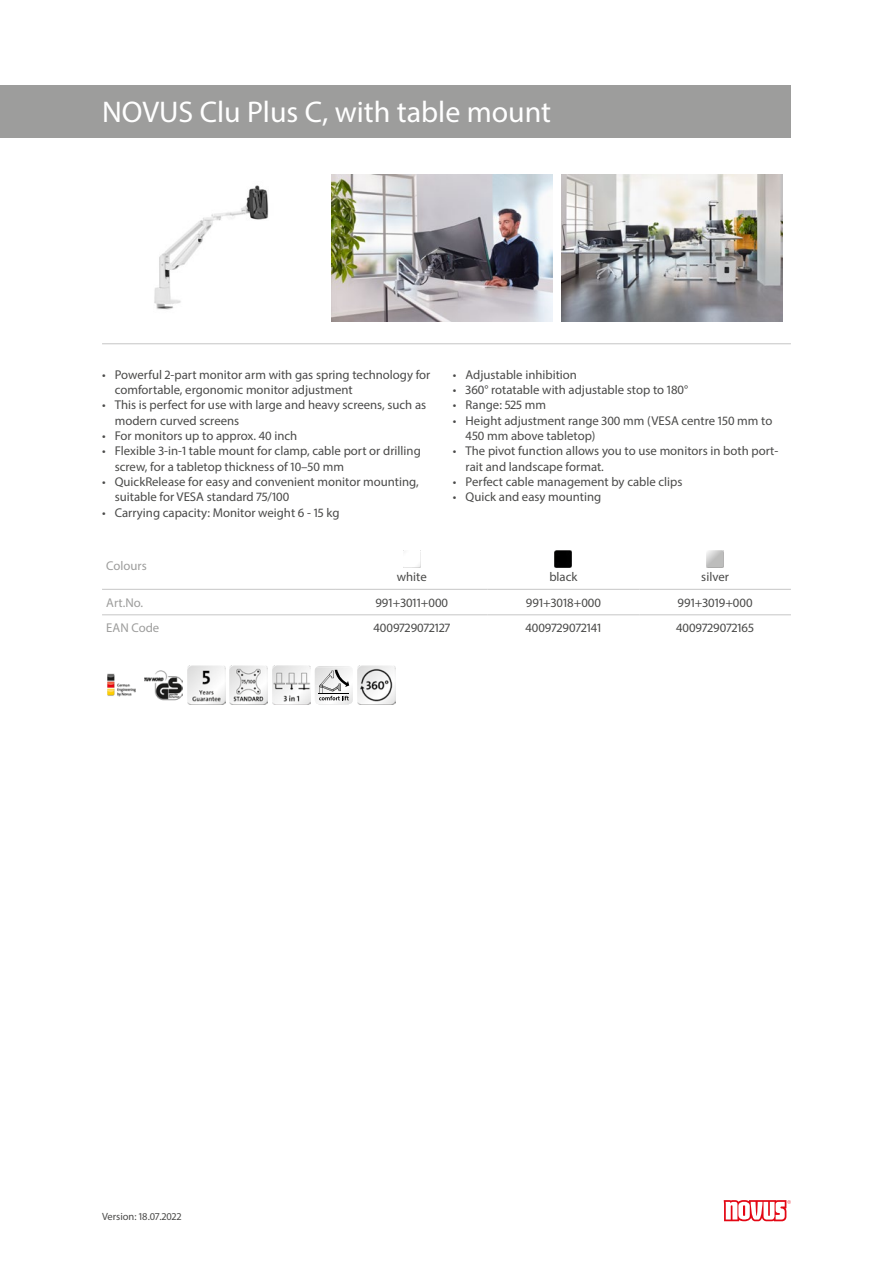
<style>
.page{position:relative;width:893px;height:1263px;background:#fff}
.page>*{position:absolute;margin:0;border:0;box-sizing:border-box;transform-origin:0 0}
.Produktname{font:30px "Myriad Pro";color:#fff}
.Produkttabelle_Zentr{font:12.75px/15.3px "Myriad Pro";color:#4a4a49}
.Produkttabelle_Links{font:12.75px "Myriad Pro";color:#9d9d9c}
.Farbildtext{font:12.75px "Myriad Pro";color:#4a4a49}
.t1{font:10.5px "Myriad Pro";color:#4a4a49}
</style>
<div class="page">
<img style="left:154px;top:185px;width:115px;height:125px">
<img style="left:332px;top:174px;width:221px;height:148px">
<img style="left:561px;top:174px;width:221px;height:148px">
<hr style="left:102px;top:343px;width:689px;height:1px;background:#c6c6c6">
<img style="left:107px;top:673px;width:29px;height:24px">
<img style="left:145px;top:670px;width:38px;height:31px">
<img style="left:187px;top:666px;width:38px;height:38px">
<img style="left:230px;top:666px;width:38px;height:38px">
<img style="left:272px;top:666px;width:38px;height:38px">
<img style="left:315px;top:688px;width:38px;height:16px">
<svg style="left:315px;top:666px;width:37px;height:34px"></svg>
<img style="left:357px;top:666px;width:38px;height:38px">
<svg style="left:724px;top:1200px;width:67px;height:21px"></svg>
<div style="left:0;top:85px;width:791px;height:53px;background:#9d9d9c"></div>
<hr style="left:102px;top:589px;width:234px;height:1px;background:#c6c6c6">
<hr style="left:336px;top:589px;width:152px;height:1px;background:#c6c6c6">
<hr style="left:488px;top:589px;width:151px;height:1px;background:#c6c6c6">
<hr style="left:639px;top:589px;width:152px;height:1px;background:#c6c6c6">
<hr style="left:102px;top:614px;width:234px;height:1px;background:#c6c6c6">
<hr style="left:336px;top:614px;width:152px;height:1px;background:#c6c6c6">
<hr style="left:488px;top:614px;width:151px;height:1px;background:#c6c6c6">
<hr style="left:639px;top:614px;width:152px;height:1px;background:#c6c6c6">
<img style="left:403px;top:565px;width:17px;height:3px">
<img style="left:555px;top:551px;width:17px;height:17px">
<img style="left:707px;top:551px;width:17px;height:17px">
<p class="Produktname" style="left:102px;top:94px;width:451px">NOVUS Clu Plus C, with table mount</p>
<p class="Produkttabelle_Zentr" style="left:115px;top:367px;width:317px;text-indent:-13px">• Powerful 2-part monitor arm with gas spring technology for comfortable, ergonomic monitor adjustment</p>
<p class="Produkttabelle_Zentr" style="left:115px;top:397px;width:313px;text-indent:-13px">• This is perfect for use with large and heavy screens, such as modern curved screens</p>
<p class="Produkttabelle_Zentr" style="left:102px;top:428px;width:197px">• For monitors up to approx. 40 inch</p>
<p class="Produkttabelle_Zentr" style="left:115px;top:443px;width:307px;text-indent:-13px">• Flexible 3-in-1 table mount for clamp, cable port or drilling screw, for a tabletop thickness of 10–50 mm</p>
<p class="Produkttabelle_Zentr" style="left:115px;top:474px;width:305px;text-indent:-13px">• QuickRelease for easy and convenient monitor mounting, suitable for VESA standard 75/100</p>
<p class="Produkttabelle_Zentr" style="left:102px;top:504px;width:239px">• Carrying capacity: Monitor weight 6 - 15 kg</p>
<p class="Produkttabelle_Zentr" style="left:453px;top:367px;width:126px">• Adjustable inhibition</p>
<p class="Produkttabelle_Zentr" style="left:453px;top:382px;width:237px">• 360° rotatable with adjustable stop to 180°</p>
<p class="Produkttabelle_Zentr" style="left:453px;top:397px;width:95px">• Range: 525 mm</p>
<p class="Produkttabelle_Zentr" style="left:466px;top:413px;width:308px;text-indent:-13px">• Height adjustment range 300 mm (VESA centre 150 mm to<br>450 mm above tabletop)</p>
<p class="Produkttabelle_Zentr" style="left:466px;top:443px;width:314px;text-indent:-13px">• The pivot function allows you to use monitors in both port&shy;rait and landscape format.</p>
<p class="Produkttabelle_Zentr" style="left:453px;top:474px;width:231px">• Perfect cable management by cable clips</p>
<p class="Produkttabelle_Zentr" style="left:453px;top:489px;width:150px">• Quick and easy mounting</p>
<p class="Produkttabelle_Links" style="left:106px;top:558px;width:42px">Colours</p>
<p class="Farbildtext" style="left:397px;top:569px;width:31px">white</p>
<p class="Farbildtext" style="left:549px;top:569px;width:30px">black</p>
<p class="Farbildtext" style="left:701px;top:569px;width:29px">silver</p>
<p class="Produkttabelle_Links" style="left:106px;top:595px;width:38px">Art.No.</p>
<p class="Produkttabelle_Zentr" style="left:375px;top:595px;width:74px">991+3011+000</p>
<p class="Produkttabelle_Zentr" style="left:526px;top:595px;width:77px">991+3018+000</p>
<p class="Produkttabelle_Zentr" style="left:678px;top:595px;width:77px">991+3019+000</p>
<p class="Produkttabelle_Links" style="left:106px;top:620px;width:55px">EAN Code</p>
<p class="Produkttabelle_Zentr" style="left:374px;top:620px;width:78px">4009729072127</p>
<p class="Produkttabelle_Zentr" style="left:525px;top:620px;width:78px">4009729072141</p>
<p class="Produkttabelle_Zentr" style="left:676px;top:620px;width:79px">4009729072165</p>
<p class="t1" style="left:102px;top:1210px;width:81px">Version: 18.07.2022</p>
</div>
